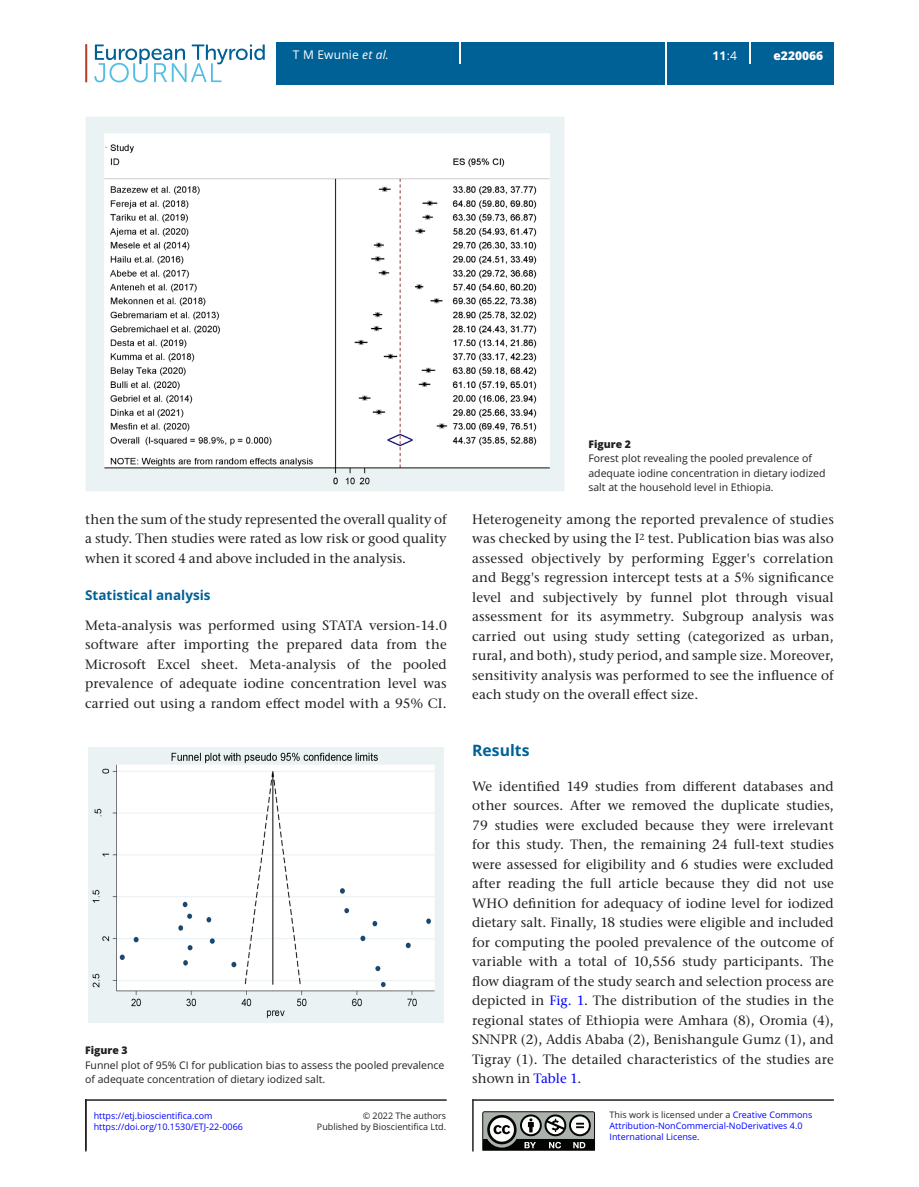
<style>
.page{position:relative;width:919px;height:1187px;background:#fff}
.page>*{position:absolute;margin:0;border:0;box-sizing:border-box;transform-origin:0 0}
.t1{font:700 15.75px "Open Sans";color:#006196}
.TXT{font:500 13.5px/19.5px "Stone Serif ITC Pro";letter-spacing:.005em;color:#231f20;text-align:justify}
.t2{font:700 13.5px "Open Sans";color:#006196}
.t3{font:12px "Open Sans";letter-spacing:.015em;color:#fff}
.t4{font:800 12px "Open Sans";color:#fff}
.t5{font:700 12px "Open Sans";color:#fff}
.FC{font:10.5px/14.7px "Open Sans";color:#231f20}
.FC-2{font:800 10.5px "Open Sans";color:#231f20}
.t6{font:9px/11.2px "Open Sans";color:#00f}
.t7{font:9px "Open Sans";color:#231f20}
.s1{font-style:italic}
.s2{font-weight:400}
.s3{color:#00f}
.s4{color:#231f20}
</style>
<div class="page">
<div style="left:276px;top:42px;width:557px;height:43px;background:#006196"></div>
<svg style="left:94px;top:44px;width:171px;height:38px"></svg>
<hr style="left:85px;top:44px;width:2px;height:38px;background:#b7402f">
<svg style="left:459px;top:42px;width:1px;height:22px"></svg>
<hr style="left:665px;top:42px;width:1px;height:43px;background:#fff">
<svg style="left:749px;top:42px;width:1px;height:22px"></svg>
<img style="left:86px;top:117px;width:478px;height:374px">
<img style="left:88px;top:747px;width:356px;height:276px">
<svg style="left:482px;top:1111px;width:113px;height:40px"></svg>
<hr style="left:85px;top:1099px;width:361px;height:1px;background:#231f20">
<hr style="left:85px;top:1099px;width:2px;height:52px;background:#231f20">
<hr style="left:472px;top:1099px;width:1px;height:52px;background:#231f20">
<hr style="left:472px;top:1099px;width:361px;height:1px;background:#231f20">
<p class="t3" style="left:293px;top:47px;width:97px">T M Ewunie <span class="s1">et al.</span></p>
<p class="t5" style="left:712px;top:47px;width:26px">11<span class="s2">:4</span></p>
<p class="t4" style="left:773px;top:46px;width:51px">e220066</p>
<p class="TXT" style="left:85px;top:509px;width:363px">then the sum of the study represented the overall quality of a study. Then studies were rated as low risk or good quality when it scored 4 and above included in the analysis.</p>
<h2 class="t2" style="left:85px;top:586px;width:127px">Statistical analysis</h2>
<p class="TXT" style="left:85px;top:615px;width:363px">Meta-analysis was performed using STATA version-14.0 software after importing the prepared data from the Microsoft Excel sheet. Meta-analysis of the pooled prevalence of adequate iodine concentration level was carried out using a random effect model with a 95% CI.</p>
<p class="FC-2" style="left:85px;top:1042px;width:44px">Figure 3</p>
<p class="FC" style="left:85px;top:1057px;width:361px">Funnel plot of 95% CI for publication bias to assess the pooled prevalence of adequate concentration of dietary iodized salt.</p>
<p class="t6" style="left:94px;top:1109px;width:120px">https://etj.bioscientifica.com</p>
<p class="t7" style="left:363px;top:1109px;width:85px">© 2022 The authors</p>
<p class="t6" style="left:94px;top:1121px;width:151px">https://doi.org/10.1530/ETJ-22-0066</p>
<p class="t7" style="left:317px;top:1120px;width:131px">Published by Bioscientifica Ltd.</p>
<p class="FC-2" style="left:588px;top:435px;width:44px">Figure 2</p>
<p class="FC" style="left:588px;top:450px;width:238px">Forest plot revealing the pooled prevalence of adequate iodine concentration in dietary iodized salt at the household level in Ethiopia.</p>
<p class="TXT" style="left:472px;top:509px;width:363px">Heterogeneity among the reported prevalence of studies was checked by using the I<sup>2</sup> test. Publication bias was also assessed objectively by performing Egger's correlation and Begg's regression intercept tests at a 5% significance level and subjectively by funnel plot through visual assessment for its asymmetry. Subgroup analysis was carried out using study setting (categorized as urban, rural, and both), study period, and sample size. Moreover, sensitivity analysis was performed to see the influence of each study on the overall effect size.</p>
<h1 class="t1" style="left:472px;top:739px;width:59px">Results</h1>
<p class="TXT" style="left:472px;top:776px;width:363px">We identified 149 studies from different databases and other sources. After we removed the duplicate studies, 79 studies were excluded because they were irrelevant for this study. Then, the remaining 24 full-text studies were assessed for eligibility and 6 studies were excluded after reading the full article because they did not use WHO definition for adequacy of iodine level for iodized dietary salt. Finally, 18 studies were eligible and included for computing the pooled prevalence of the outcome of variable with a total of 10,556 study participants. The flow diagram of the study search and selection process are depicted in <span class="s3">Fig. 1</span>. The distribution of the studies in the regional states of Ethiopia were Amhara (8), Oromia (4), SNNPR (2), Addis Ababa (2), Benishangule Gumz (1), and Tigray (1). The detailed characteristics of the studies are shown in <span class="s3">Table 1</span>.</p>
<p class="t6" style="left:609px;top:1108px;width:204px"><span class="s4">This work is licensed under a</span> Creative Commons<br>Attribution-NonCommercial-NoDerivatives 4.0<br>International License.</p>
</div>
